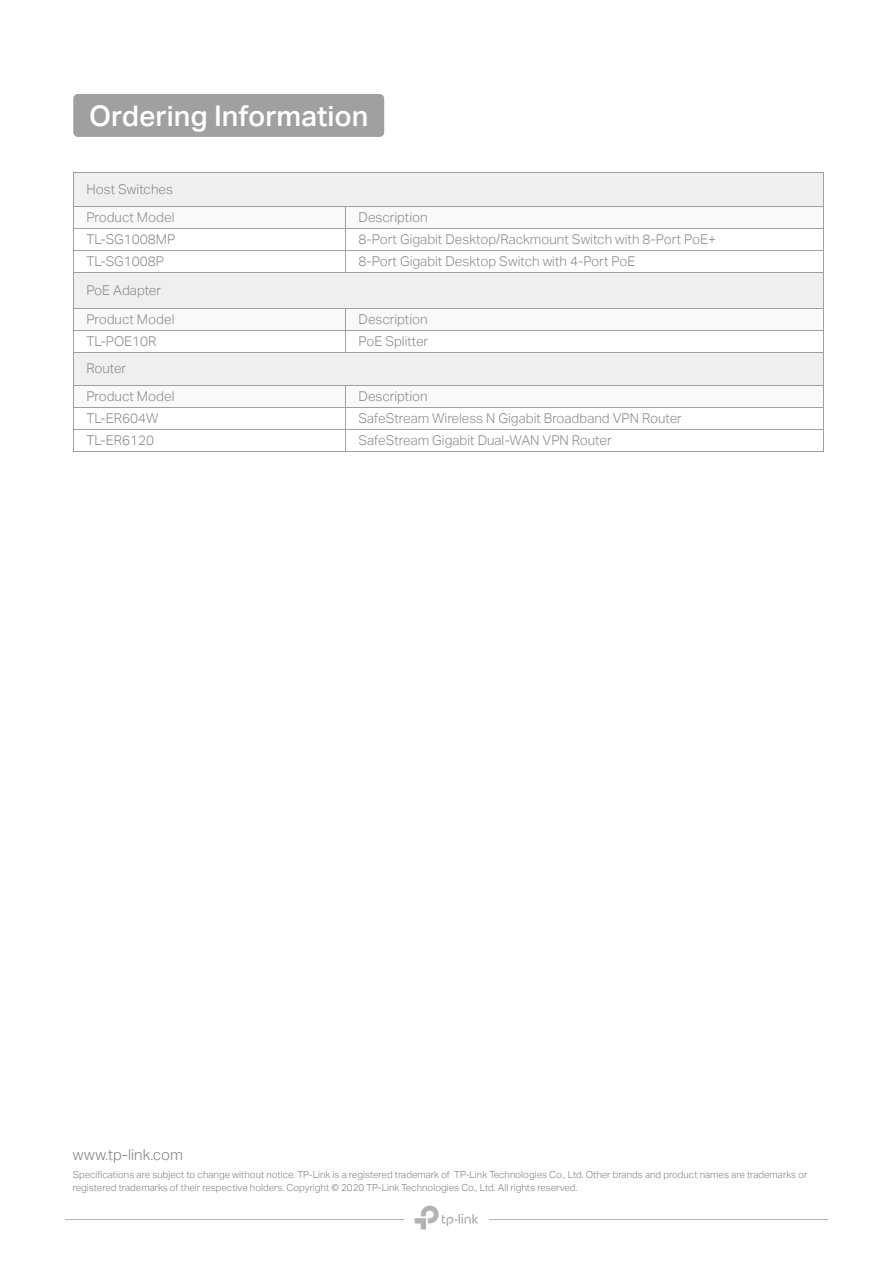
<style>
.page{position:relative;width:893px;height:1263px;background:#fff}
.page>*{position:absolute;margin:0;border:0;box-sizing:border-box;transform-origin:0 0}
.t1{font:28.5px "TP Link Aktiv Medium";color:#fff}
.t2{font:15.15px "TP Link Aktiv Light";color:#808080}
.t3{font:13.5px/28.2px "TP Link Aktiv Light";color:#898989}
.t4{font:9.75px/13.5px "TP Link Aktiv Light";color:#808080}
</style>
<div class="page">
<hr style="left:65px;top:1219px;width:339px;height:1px;background:#b6b5b5">
<hr style="left:489px;top:1219px;width:338px;height:1px;background:#b6b5b5">
<svg style="left:415px;top:1205px;width:63px;height:24px"></svg>
<div style="left:73px;top:94px;width:311px;height:43px;background:#9fa0a0;border-radius:5px"></div>
<div style="left:74px;top:172px;width:749px;height:35px;background:#efefef"></div>
<div style="left:74px;top:273px;width:749px;height:35px;background:#efefef"></div>
<div style="left:74px;top:352px;width:749px;height:33px;background:#efefef"></div>
<svg style="left:823px;top:309px;width:1px;height:43px"></svg>
<svg style="left:823px;top:385px;width:1px;height:66px"></svg>
<hr style="left:73px;top:172px;width:273px;height:1px;background:#9fa0a0">
<hr style="left:73px;top:172px;width:1px;height:34px;background:#9fa0a0">
<hr style="left:346px;top:172px;width:477px;height:1px;background:#9fa0a0">
<hr style="left:823px;top:172px;width:1px;height:34px;background:#9fa0a0">
<hr style="left:73px;top:206px;width:273px;height:1px;background:#9fa0a0">
<hr style="left:346px;top:206px;width:477px;height:1px;background:#9fa0a0">
<hr style="left:73px;top:352px;width:273px;height:1px;background:#9fa0a0">
<hr style="left:73px;top:353px;width:1px;height:32px;background:#9fa0a0">
<hr style="left:346px;top:352px;width:477px;height:1px;background:#9fa0a0">
<hr style="left:823px;top:353px;width:1px;height:32px;background:#9fa0a0">
<hr style="left:73px;top:385px;width:273px;height:1px;background:#9fa0a0">
<hr style="left:346px;top:385px;width:477px;height:1px;background:#9fa0a0">
<hr style="left:73px;top:250px;width:273px;height:1px;background:#9fa0a0">
<hr style="left:346px;top:250px;width:477px;height:1px;background:#9fa0a0">
<hr style="left:73px;top:272px;width:273px;height:1px;background:#9fa0a0">
<hr style="left:73px;top:273px;width:1px;height:35px;background:#9fa0a0">
<hr style="left:346px;top:272px;width:477px;height:1px;background:#9fa0a0">
<hr style="left:823px;top:273px;width:1px;height:35px;background:#9fa0a0">
<hr style="left:73px;top:308px;width:273px;height:1px;background:#9fa0a0">
<hr style="left:346px;top:308px;width:477px;height:1px;background:#9fa0a0">
<svg style="left:73px;top:207px;width:1px;height:65px"></svg>
<svg style="left:73px;top:309px;width:1px;height:43px"></svg>
<svg style="left:345px;top:309px;width:1px;height:43px"></svg>
<svg style="left:73px;top:386px;width:1px;height:65px"></svg>
<svg style="left:345px;top:386px;width:1px;height:65px"></svg>
<hr style="left:73px;top:228px;width:273px;height:1px;background:#9fa0a0">
<hr style="left:73px;top:330px;width:273px;height:1px;background:#9fa0a0">
<hr style="left:73px;top:407px;width:273px;height:1px;background:#9fa0a0">
<hr style="left:73px;top:429px;width:273px;height:1px;background:#9fa0a0">
<hr style="left:73px;top:451px;width:273px;height:1px;background:#9fa0a0">
<svg style="left:345px;top:207px;width:1px;height:65px"></svg>
<hr style="left:346px;top:228px;width:477px;height:1px;background:#9fa0a0">
<svg style="left:823px;top:207px;width:1px;height:65px"></svg>
<hr style="left:346px;top:330px;width:477px;height:1px;background:#9fa0a0">
<hr style="left:346px;top:407px;width:477px;height:1px;background:#9fa0a0">
<hr style="left:346px;top:429px;width:477px;height:1px;background:#9fa0a0">
<hr style="left:346px;top:451px;width:477px;height:1px;background:#9fa0a0">
<h1 class="t1" style="left:89px;top:99px;width:281px">Ordering Information</h1>
<p class="t3" style="left:86px;top:175px;width:90px">Host Switches<br>Product Model</p>
<p class="t3" style="left:359px;top:204px;width:71px">Description</p>
<p class="t3" style="left:86px;top:226px;width:91px">TL-SG1008MP</p>
<p class="t3" style="left:359px;top:226px;width:359px">8-Port Gigabit Desktop/Rackmount Switch with 8-Port PoE+</p>
<p class="t3" style="left:86px;top:248px;width:79px">TL-SG1008P</p>
<p class="t3" style="left:359px;top:248px;width:278px">8-Port Gigabit Desktop Switch with 4-Port PoE</p>
<p class="t3" style="left:86px;top:276px;width:90px;line-height:28.8px">PoE Adapter<br>Product Model</p>
<p class="t3" style="left:359px;top:305px;width:71px">Description</p>
<p class="t3" style="left:86px;top:327px;width:72px">TL-POE10R</p>
<p class="t3" style="left:359px;top:327px;width:71px">PoE Splitter</p>
<p class="t3" style="left:86px;top:355px;width:90px;line-height:27.5px">Router<br>Product Model</p>
<p class="t3" style="left:359px;top:382px;width:71px">Description</p>
<p class="t3" style="left:86px;top:404px;width:74px">TL-ER604W</p>
<p class="t3" style="left:359px;top:404px;width:325px">SafeStream Wireless N Gigabit Broadband VPN Router</p>
<p class="t3" style="left:86px;top:426px;width:69px">TL-ER6120</p>
<p class="t3" style="left:359px;top:426px;width:255px">SafeStream Gigabit Dual-WAN VPN Router</p>
<p class="t2" style="left:73px;top:1145px;width:112px">www.tp-link.com</p>
<p class="t4" style="left:73px;top:1167px;width:736px">Specifications are subject to change without notice. TP-Link is a registered trademark of TP-Link Technologies Co., Ltd. Other brands and product names are trademarks or registered trademarks of their respective holders. Copyright © 2020 TP-Link Technologies Co., Ltd. All rights reserved.</p>
</div>
